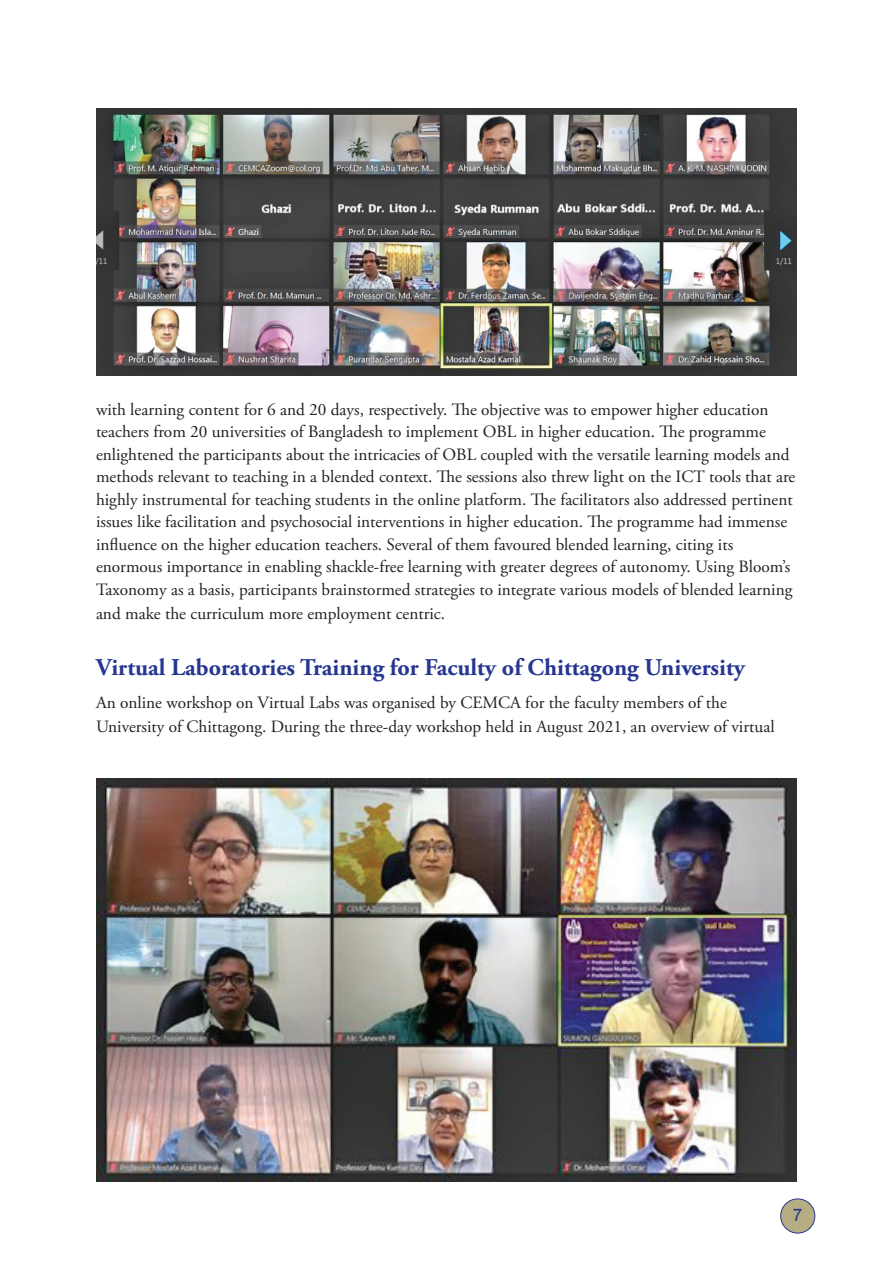
<style>
.page{position:relative;width:893px;height:1263px;background:#fff}
.page>*{position:absolute;margin:0;border:0;box-sizing:border-box;transform-origin:0 0}
.t1{font:700 24px "Adobe Garamond Pro";color:#263692}
.t2{font:17.25px/22.6px "Adobe Garamond Pro";color:#231f20}
.t3{font:17.25px "Arial";color:#263692}
</style>
<div class="page">
<img style="left:96px;top:108px;width:701px;height:267px">
<img style="left:96px;top:778px;width:701px;height:404px">
<div style="left:781px;top:1199px;width:34px;height:34px;background:#b7ad83;border-radius:50%"></div>
<div style="left:780px;top:1198px;width:35px;height:35px;border:1px solid #263692;border-radius:50%"></div>
<p class="t2" style="left:96px;top:399px;width:701px">with learning content for 6 and 20 days, respectively. The objective was to empower higher education teachers from 20 universities of Bangladesh to implement OBL in higher education. The programme enlightened the participants about the intricacies of OBL coupled with the versatile learning models and methods relevant to teaching in a blended context. The sessions also threw light on the ICT tools that are highly instrumental for teaching students in the online platform. The facilitators also addressed pertinent issues like facilitation and psychosocial interventions in higher education. The programme had immense influence on the higher education teachers. Several of them favoured blended learning, citing its enormous importance in enabling shackle-free learning with greater degrees of autonomy. Using Bloom’s Taxonomy as a basis, participants brainstormed strategies to integrate various models of blended learning and make the curriculum more employment centric.</p>
<h1 class="t1" style="left:96px;top:654px;width:651px">Virtual Laboratories Training for Faculty of Chittagong University</h1>
<p class="t2" style="left:96px;top:691px;width:680px;line-height:24px">An online workshop on Virtual Labs was organised by CEMCA for the faculty members of the<br>University of Chittagong. During the three-day workshop held in August 2021, an overview of virtual</p>
<p class="t3" style="left:793px;top:1204px;width:11px">7</p>
</div>
